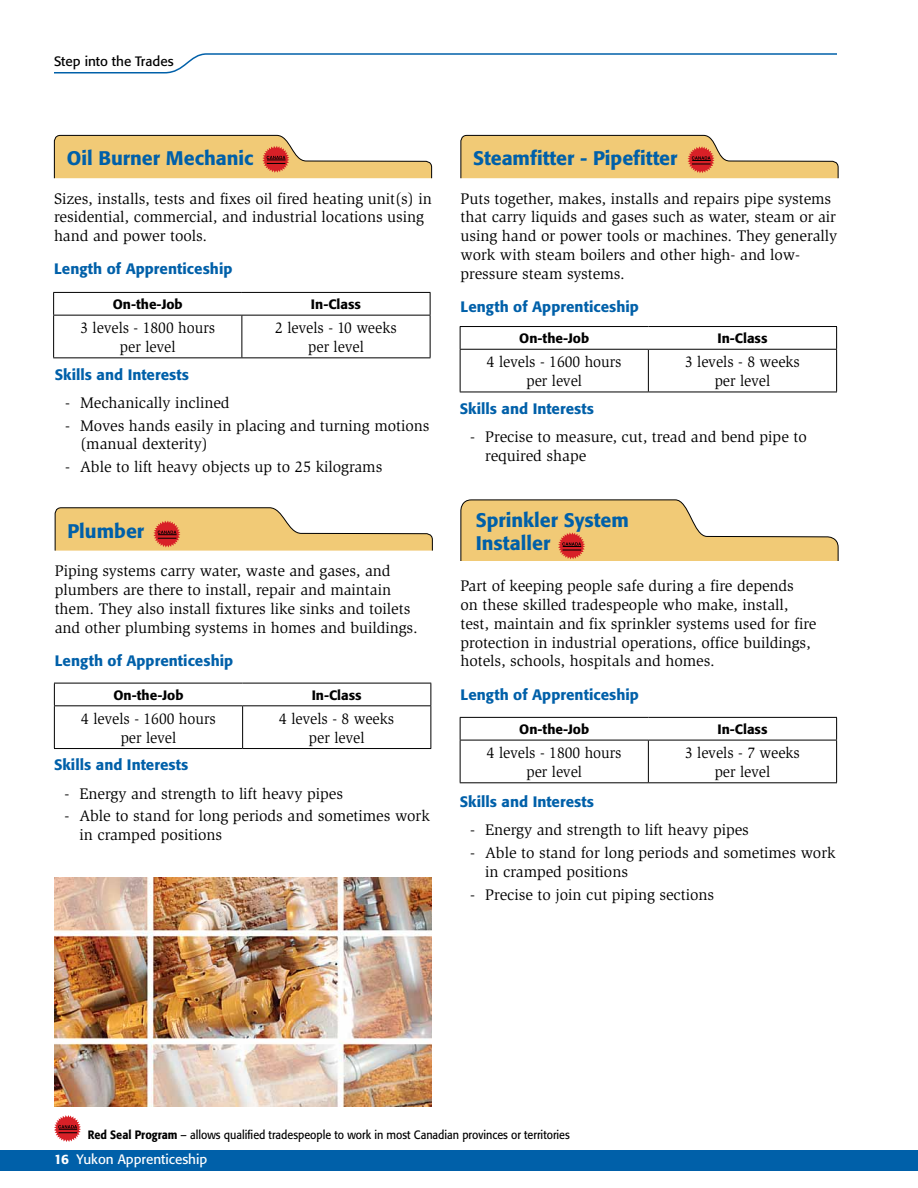
<style>
.page{position:relative;width:918px;height:1188px;background:#fff}
.page>*{position:absolute;margin:0;border:0;box-sizing:border-box;transform-origin:0 0}
.t1{font:500 19.5px/23.4px "Formata";color:#0060a9}
.t2{font:15.75px/18.9px "Slimbach";letter-spacing:-.005em;color:#000}
.t3{font:15.75px/18.9px "Slimbach";letter-spacing:-.005em;color:#000;text-align:center;scale:.95 1}
.t4{font:500 15px "Formata";letter-spacing:.005em;color:#0060a9}
.t5{font:500 13.5px "Formata";color:#000}
.t6{font:13.5px "Formata";color:#fff}
.t7{font:13.5px "Formata";color:#000}
.t8{font:12px "Formata";color:#000;scale:.9 1}
.s1{font-weight:500}
</style>
<div class="page">
<svg style="left:54px;top:1115px;width:27px;height:27px"></svg>
<svg style="left:54px;top:53px;width:783px;height:21px"></svg>
<div style="left:0;top:1151px;width:918px;height:20px;background:#0060a9"></div>
<img style="left:54px;top:877px;width:378px;height:230px">
<hr style="left:54px;top:683px;width:189px;height:1px;background:#000">
<svg style="left:54px;top:683px;width:1px;height:22px"></svg>
<hr style="left:243px;top:683px;width:188px;height:1px;background:#000">
<svg style="left:430px;top:683px;width:1px;height:22px"></svg>
<hr style="left:54px;top:705px;width:189px;height:1px;background:#000">
<hr style="left:54px;top:706px;width:1px;height:42px;background:#000">
<hr style="left:243px;top:705px;width:188px;height:1px;background:#000">
<hr style="left:430px;top:706px;width:1px;height:42px;background:#000">
<hr style="left:54px;top:748px;width:189px;height:1px;background:#000">
<hr style="left:243px;top:748px;width:188px;height:1px;background:#000">
<hr style="left:242px;top:706px;width:1px;height:42px;background:#000">
<hr style="left:460px;top:326px;width:188px;height:1px;background:#000">
<svg style="left:460px;top:327px;width:1px;height:22px"></svg>
<hr style="left:648px;top:326px;width:189px;height:1px;background:#000">
<svg style="left:836px;top:327px;width:1px;height:22px"></svg>
<hr style="left:460px;top:349px;width:188px;height:1px;background:#000">
<hr style="left:460px;top:350px;width:1px;height:42px;background:#000">
<hr style="left:648px;top:349px;width:189px;height:1px;background:#000">
<hr style="left:836px;top:350px;width:1px;height:42px;background:#000">
<hr style="left:460px;top:392px;width:188px;height:1px;background:#000">
<hr style="left:648px;top:392px;width:189px;height:1px;background:#000">
<hr style="left:648px;top:350px;width:1px;height:42px;background:#000">
<hr style="left:460px;top:717px;width:188px;height:1px;background:#000">
<svg style="left:460px;top:718px;width:1px;height:22px"></svg>
<hr style="left:648px;top:717px;width:189px;height:1px;background:#000">
<svg style="left:836px;top:718px;width:1px;height:22px"></svg>
<hr style="left:460px;top:740px;width:188px;height:1px;background:#000">
<hr style="left:460px;top:740px;width:1px;height:42px;background:#000">
<hr style="left:648px;top:740px;width:189px;height:1px;background:#000">
<hr style="left:836px;top:740px;width:1px;height:42px;background:#000">
<hr style="left:460px;top:782px;width:188px;height:1px;background:#000">
<hr style="left:648px;top:782px;width:189px;height:1px;background:#000">
<hr style="left:648px;top:740px;width:1px;height:42px;background:#000">
<svg style="left:460px;top:135px;width:379px;height:44px"></svg>
<svg style="left:460px;top:499px;width:379px;height:62px"></svg>
<svg style="left:54px;top:507px;width:379px;height:44px"></svg>
<hr style="left:53px;top:292px;width:189px;height:1px;background:#000">
<svg style="left:53px;top:293px;width:1px;height:22px"></svg>
<hr style="left:242px;top:292px;width:188px;height:1px;background:#000">
<svg style="left:430px;top:293px;width:1px;height:22px"></svg>
<hr style="left:53px;top:315px;width:189px;height:1px;background:#000">
<hr style="left:53px;top:316px;width:1px;height:41px;background:#000">
<hr style="left:242px;top:315px;width:188px;height:1px;background:#000">
<hr style="left:430px;top:316px;width:1px;height:41px;background:#000">
<hr style="left:53px;top:357px;width:189px;height:1px;background:#000">
<hr style="left:242px;top:357px;width:188px;height:1px;background:#000">
<hr style="left:242px;top:316px;width:1px;height:41px;background:#000">
<svg style="left:54px;top:135px;width:378px;height:44px"></svg>
<p class="t7" style="left:54px;top:53px;width:121px">Step into the Trades</p>
<p class="t1" style="left:67px;top:147px;width:188px">Oil Burner Mechanic</p>
<p class="t2" style="left:54px;top:189px;width:379px">Sizes, installs, tests and fixes oil fired heating unit(s) in residential, commercial, and industrial locations using hand and power tools.</p>
<p class="t4" style="left:54px;top:260px;width:180px">Length of Apprenticeship</p>
<p class="t5" style="left:113px;top:296px;width:72px">On-the-Job</p>
<p class="t5" style="left:311px;top:296px;width:52px">In-Class</p>
<p class="t3" style="left:80px;top:318px;width:143px">3 levels - 1800 hours per level</p>
<p class="t3" style="left:275px;top:318px;width:129px">2 levels - 10 weeks per level</p>
<p class="t4" style="left:55px;top:365px;width:136px">Skills and Interests</p>
<p class="t2" style="left:65px;top:393px;width:166px">- Mechanically inclined</p>
<p class="t2" style="left:80px;top:416px;width:351px;text-indent:-15px">- Moves hands easily in placing and turning motions (manual dexterity)</p>
<p class="t2" style="left:65px;top:458px;width:319px">- Able to lift heavy objects up to 25 kilograms</p>
<p class="t1" style="left:68px;top:519px;width:78px">Plumber</p>
<p class="t2" style="left:55px;top:561px;width:364px">Piping systems carry water, waste and gases, and plumbers are there to install, repair and maintain them. They also install fixtures like sinks and toilets and other plumbing systems in homes and buildings.</p>
<p class="t4" style="left:55px;top:651px;width:180px">Length of Apprenticeship</p>
<p class="t5" style="left:113px;top:687px;width:72px">On-the-Job</p>
<p class="t5" style="left:312px;top:687px;width:52px">In-Class</p>
<p class="t3" style="left:81px;top:709px;width:143px">4 levels - 1600 hours per level</p>
<p class="t3" style="left:279px;top:709px;width:122px">4 levels - 8 weeks per level</p>
<p class="t4" style="left:54px;top:756px;width:136px">Skills and Interests</p>
<p class="t2" style="left:65px;top:784px;width:280px">- Energy and strength to lift heavy pipes</p>
<p class="t2" style="left:79px;top:807px;width:352px;text-indent:-15px">- Able to stand for long periods and sometimes work in cramped positions</p>
<p class="t1" style="left:473px;top:147px;width:206px">Steamfitter - Pipefitter</p>
<p class="t2" style="left:460px;top:189px;width:378px">Puts together, makes, installs and repairs pipe systems that carry liquids and gases such as water, steam or air using hand or power tools or machines. They generally work with steam boilers and other high- and low&shy;pressure steam systems.</p>
<p class="t4" style="left:460px;top:298px;width:180px">Length of Apprenticeship</p>
<p class="t5" style="left:519px;top:330px;width:72px">On-the-Job</p>
<p class="t5" style="left:717px;top:330px;width:52px">In-Class</p>
<p class="t3" style="left:487px;top:352px;width:143px">4 levels - 1600 hours per level</p>
<p class="t3" style="left:685px;top:352px;width:122px">3 levels - 8 weeks per level</p>
<p class="t4" style="left:460px;top:399px;width:136px">Skills and Interests</p>
<p class="t2" style="left:485px;top:427px;width:323px;text-indent:-15px">- Precise to measure, cut, tread and bend pipe to required shape</p>
<p class="t1" style="left:476px;top:508px;width:155px">Sprinkler System<br>Installer</p>
<p class="t2" style="left:460px;top:576px;width:357px">Part of keeping people safe during a fire depends<br>on these skilled tradespeople who make, install, test, maintain and fix sprinkler systems used for fire protection in industrial operations, office buildings, hotels, schools, hospitals and homes.</p>
<p class="t4" style="left:460px;top:685px;width:180px">Length of Apprenticeship</p>
<p class="t5" style="left:519px;top:721px;width:72px">On-the-Job</p>
<p class="t5" style="left:717px;top:721px;width:52px">In-Class</p>
<p class="t3" style="left:487px;top:743px;width:143px">4 levels - 1800 hours per level</p>
<p class="t3" style="left:685px;top:743px;width:122px">3 levels - 7 weeks per level</p>
<p class="t4" style="left:460px;top:793px;width:136px">Skills and Interests</p>
<p class="t2" style="left:470px;top:821px;width:280px">- Energy and strength to lift heavy pipes</p>
<p class="t2" style="left:485px;top:843px;width:352px;text-indent:-15px">- Able to stand for long periods and sometimes work in cramped positions</p>
<p class="t2" style="left:470px;top:885px;width:245px">- Precise to join cut piping sections</p>
<p class="t8" style="left:88px;top:1127px;width:537px"><span class="s1">Red Seal Program</span> – allows qualified tradespeople to work in most Canadian provinces or territories</p>
<p class="t6" style="left:54px;top:1151px;width:155px"><span class="s1">16</span> Yukon Apprenticeship</p>
</div>
